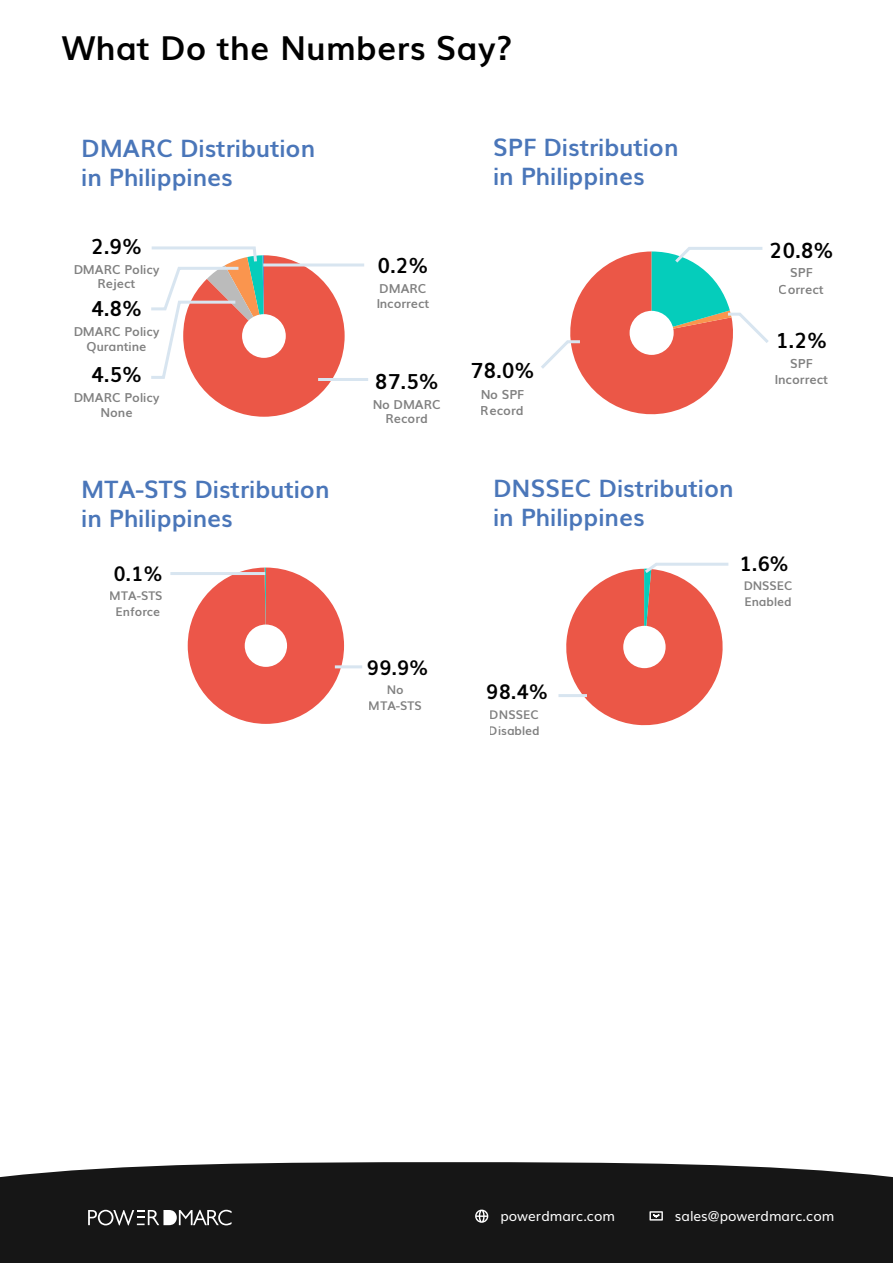
<style>
.page{position:relative;width:893px;height:1263px;background:#fff}
.page>*{position:absolute;margin:0;border:0;box-sizing:border-box;transform-origin:0 0}
.t1{font:700 33px "Muli";letter-spacing:.01em;color:#000}
.t2{font:700 24px/28.8px "Muli";color:#4a76b9}
.t3{font:700 20.85px "Muli";color:#000}
.t4{font:700 20.7px "Muli";color:#000}
.t5{font:700 20.1px "Muli";color:#000}
.t6{font:13.65px "Muli";color:#fff}
.t7{font:700 12.45px/16.8px "Muli";color:#000;text-align:center}
.t8{font:700 12.3px/14.9px "Muli";color:#000;text-align:center}
.t9{font:700 12px/16px "Muli";color:#000;text-align:center}
</style>
<div class="page">
<div style="left:0;top:1162px;width:893px;height:101px;background:#161616"></div>
<svg style="left:649px;top:1211px;width:14px;height:9px"></svg>
<svg style="left:475px;top:1209px;width:13px;height:14px"></svg>
<svg style="left:88px;top:1210px;width:144px;height:15px"></svg>
<svg style="left:541px;top:247px;width:228px;height:168px"></svg>
<hr style="left:318px;top:378px;width:50px;height:3px;background:#d8e5f0">
<hr style="left:263px;top:263px;width:101px;height:3px;background:#d8e5f0">
<svg style="left:151px;top:246px;width:194px;height:171px"></svg>
<div style="left:188px;top:567px;width:156px;height:157px;background:#ec5649;border-radius:78px"></div>
<hr style="left:335px;top:665px;width:27px;height:3px;background:#d8e5f0">
<div style="left:245px;top:624px;width:42px;height:43px;background:#fff;border-radius:50%"></div>
<hr style="left:170px;top:572px;width:95px;height:3px;background:#d8e5f0">
<hr style="left:558px;top:694px;width:29px;height:3px;background:#d8e5f0">
<svg style="left:566px;top:562px;width:163px;height:164px"></svg>
<h1 class="t1" style="left:62px;top:21px;width:452px">What Do the Numbers Say?</h1>
<p class="t2" style="left:81px;top:132px;width:235px">DMARC Distribution in Philippines</p>
<p class="t2" style="left:493px;top:131px;width:187px">SPF Distribution in Philippines</p>
<p class="t4" style="left:91px;top:229px;width:52px">2.9%</p>
<p class="t8" style="left:73px;top:261px;width:88px">DMARC Policy<br>Reject</p>
<p class="t4" style="left:378px;top:248px;width:52px">0.2%</p>
<p class="t8" style="left:376px;top:280px;width:55px;text-align:left">DMARC<br>Incorrect</p>
<p class="t4" style="left:91px;top:292px;width:52px">4.8%</p>
<p class="t8" style="left:73px;top:323px;width:88px">DMARC Policy<br>Qurantine</p>
<p class="t4" style="left:91px;top:358px;width:52px">4.5%</p>
<p class="t8" style="left:73px;top:390px;width:88px">DMARC Policy<br>None</p>
<p class="t4" style="left:375px;top:364px;width:65px">87.5%</p>
<p class="t8" style="left:372px;top:396px;width:70px">No DMARC<br>Record</p>
<p class="t3" style="left:470px;top:354px;width:65px">78.0%</p>
<p class="t7" style="left:480px;top:385px;width:45px;text-align:left">No SPF<br>Record</p>
<p class="t3" style="left:769px;top:233px;width:65px">20.8%</p>
<p class="t7" style="left:779px;top:264px;width:46px">SPF<br>Correct</p>
<p class="t3" style="left:776px;top:324px;width:52px">1.2%</p>
<p class="t7" style="left:775px;top:354px;width:55px">SPF<br>Incorrect</p>
<p class="t2" style="left:81px;top:473px;width:250px">MTA-STS Distribution in Philippines</p>
<p class="t2" style="left:493px;top:472px;width:242px">DNSSEC Distribution in Philippines</p>
<p class="t5" style="left:113px;top:557px;width:50px">0.1%</p>
<p class="t9" style="left:110px;top:587px;width:54px">MTA-STS<br>Enforce</p>
<p class="t5" style="left:740px;top:548px;width:50px">1.6%</p>
<p class="t9" style="left:743px;top:577px;width:51px;text-align:left">DNSSEC<br>Enabled</p>
<p class="t5" style="left:367px;top:652px;width:63px">99.9%</p>
<p class="t9" style="left:369px;top:681px;width:54px">No<br>MTA-STS</p>
<p class="t5" style="left:486px;top:676px;width:63px">98.4%</p>
<p class="t9" style="left:489px;top:705px;width:52px;text-align:left">DNSSEC<br>Disabled</p>
<p class="t6" style="left:500px;top:1205px;width:116px">powerdmarc.com</p>
<p class="t6" style="left:675px;top:1204px;width:161px">sales@powerdmarc.com</p>
</div>
